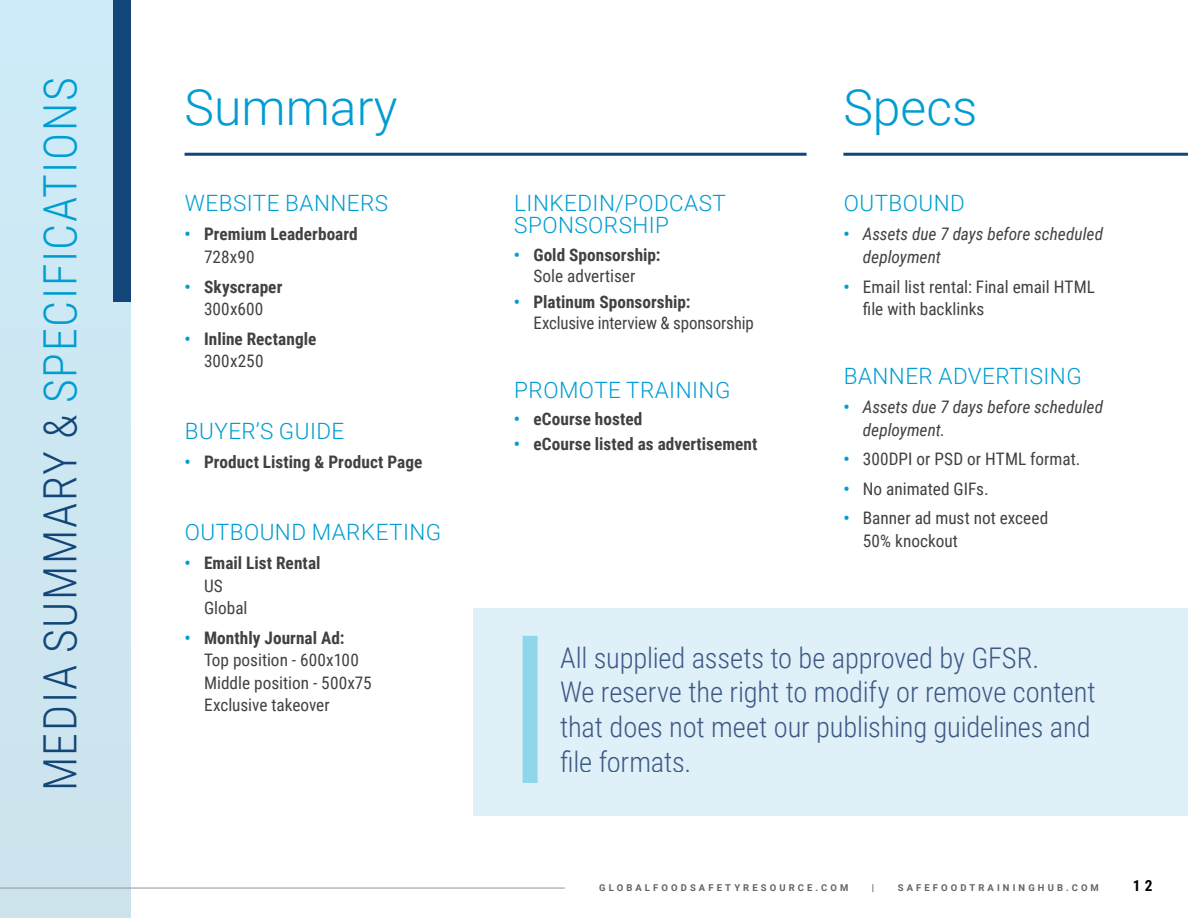
<style>
.page{position:relative;width:1188px;height:918px;background:#fff}
.page>*{position:absolute;margin:0;border:0;box-sizing:border-box;transform-origin:0 0}
.t1{font:300 49.95px "Roboto";color:#009dd2}
.t2{font:300 45.9px "Roboto Condensed";letter-spacing:.035em;color:#009dd2}
.t3{font:300 28.5px/34.5px "Roboto Condensed";letter-spacing:-.005em;color:#455e89}
.t4{font:300 22.5px/22.5px "Roboto";letter-spacing:.02em;color:#009dd2}
.t5{font:17.25px/22.5px "Roboto Condensed";color:#414042}
.t6{font:700 17.25px/22.5px "Roboto Condensed";letter-spacing:.005em;color:#414042}
.t7{font:italic 17.25px/22.5px "Roboto Condensed";color:#414042}
.t8{font:700 15.3px "Roboto Condensed";color:#000}
.t9{font:700 9.45px "Roboto";letter-spacing:.33em;color:#636466}
.s1{color:#134678}
.s2{color:#009dd2}
.s3{font-weight:400}
.s4{font-weight:700;color:#009dd2}
.s5{font-weight:700}
.s6{font-weight:700;font-style:normal;color:#009dd2}
</style>
<div class="page">
<div style="left:0;top:0;width:131px;height:918px;background:#cde7f2"></div>
<hr style="left:0;top:888px;width:565px;height:1px;background:#939598">
<div style="left:113px;top:0;width:18px;height:301px;background:#134678"></div>
<hr style="left:843px;top:153px;width:345px;height:3px;background:#134678">
<hr style="left:185px;top:153px;width:622px;height:3px;background:#134678">
<div style="left:474px;top:608px;width:714px;height:207px;background:#dff0f8"></div>
<div style="left:523px;top:636px;width:15px;height:147px;background:#91d5eb"></div>
<h2 class="t2" style="left:28px;top:791px;width:715px;rotate:-90deg"><span class="s1">MEDIA SUMMARY &amp;</span> SPECIFICATIONS</h2>
<h1 class="t1" style="left:185px;top:72px;width:215px">Summary</h1>
<h1 class="t1" style="left:843px;top:72px;width:135px">Specs</h1>
<h3 class="t4" style="left:185px;top:191px;width:205px">WEBSITE BANNERS</h3>
<p class="t6" style="left:204px;top:222px;width:155px;text-indent:-19px"><span class="s2">•</span> Premium Leaderboard<br><span class="s3">728x90</span></p>
<p class="t6" style="left:185px;top:274px;width:99px;text-align:center"><span class="s2">•</span> Skyscraper<br><span class="s3">300x600</span></p>
<p class="t6" style="left:204px;top:326px;width:114px;text-indent:-19px"><span class="s2">•</span> Inline Rectangle<br><span class="s3">300x250</span></p>
<h3 class="t4" style="left:185px;top:419px;width:161px">BUYER’S GUIDE</h3>
<p class="t6" style="left:185px;top:450px;width:239px"><span class="s2">•</span> Product Listing &amp; Product Page</p>
<h3 class="t4" style="left:185px;top:520px;width:258px">OUTBOUND MARKETING</h3>
<p class="t6" style="left:204px;top:551px;width:118px;text-indent:-19px"><span class="s2">•</span> Email List Rental<br><span class="s3">US<br>Global</span></p>
<p class="t5" style="left:204px;top:626px;width:169px;text-indent:-19px"><span class="s4">•</span> <span class="s5">Monthly Journal Ad:<br></span>Top position - 600x100<br>Middle position - 500x75<br>Exclusive takeover</p>
<h3 class="t4" style="left:514px;top:191px;width:213px">LINKEDIN/PODCAST<br>SPONSORSHIP</h3>
<p class="t6" style="left:514px;top:244px;width:148px;line-height:21px;text-align:center"><span class="s2">•</span> Gold Sponsorship:<br><span class="s3">Sole advertiser</span></p>
<p class="t5" style="left:533px;top:291px;width:222px;line-height:21px;text-indent:-19px"><span class="s4">•</span> <span class="s5">Platinum Sponsorship:<br></span>Exclusive interview &amp; sponsorship</p>
<h3 class="t4" style="left:514px;top:377px;width:218px">PROMOTE TRAINING</h3>
<p class="t6" style="left:514px;top:407px;width:130px"><span class="s2">•</span> eCourse hosted</p>
<p class="t6" style="left:514px;top:432px;width:245px"><span class="s2">•</span> eCourse listed as advertisement</p>
<h3 class="t4" style="left:844px;top:191px;width:123px">OUTBOUND</h3>
<p class="t7" style="left:863px;top:222px;width:242px;text-indent:-19px"><span class="s6">•</span> Assets due 7 days before scheduled deployment</p>
<p class="t5" style="left:863px;top:274px;width:234px;text-indent:-19px"><span class="s4">•</span> Email list rental: Final email HTML file with backlinks</p>
<h3 class="t4" style="left:844px;top:364px;width:239px">BANNER ADVERTISING</h3>
<p class="t7" style="left:863px;top:395px;width:242px;text-indent:-19px"><span class="s6">•</span> Assets due 7 days before scheduled deployment.</p>
<p class="t5" style="left:843px;top:447px;width:239px"><span class="s4">•</span> 300DPI or PSD or HTML format.</p>
<p class="t5" style="left:843px;top:477px;width:147px"><span class="s4">•</span> No animated GIFs.</p>
<p class="t5" style="left:863px;top:506px;width:187px;text-indent:-19px"><span class="s4">•</span> Banner ad must not exceed<br>50% knockout</p>
<h3 class="t3" style="left:560px;top:640px;width:537px">All supplied assets to be approved by GFSR.<br>We reserve the right to modify or remove content that does not meet our publishing guidelines and file formats.</h3>
<p class="t9" style="left:599px;top:881px;width:251px">GLOBALFOODSAFETYRESOURCE.COM</p>
<p class="t9" style="left:872px;top:881px;width:4px">|</p>
<p class="t9" style="left:898px;top:881px;width:203px">SAFEFOODTRAININGHUB.COM</p>
<p class="t8" style="left:1133px;top:874px;width:21px">1 2</p>
</div>
